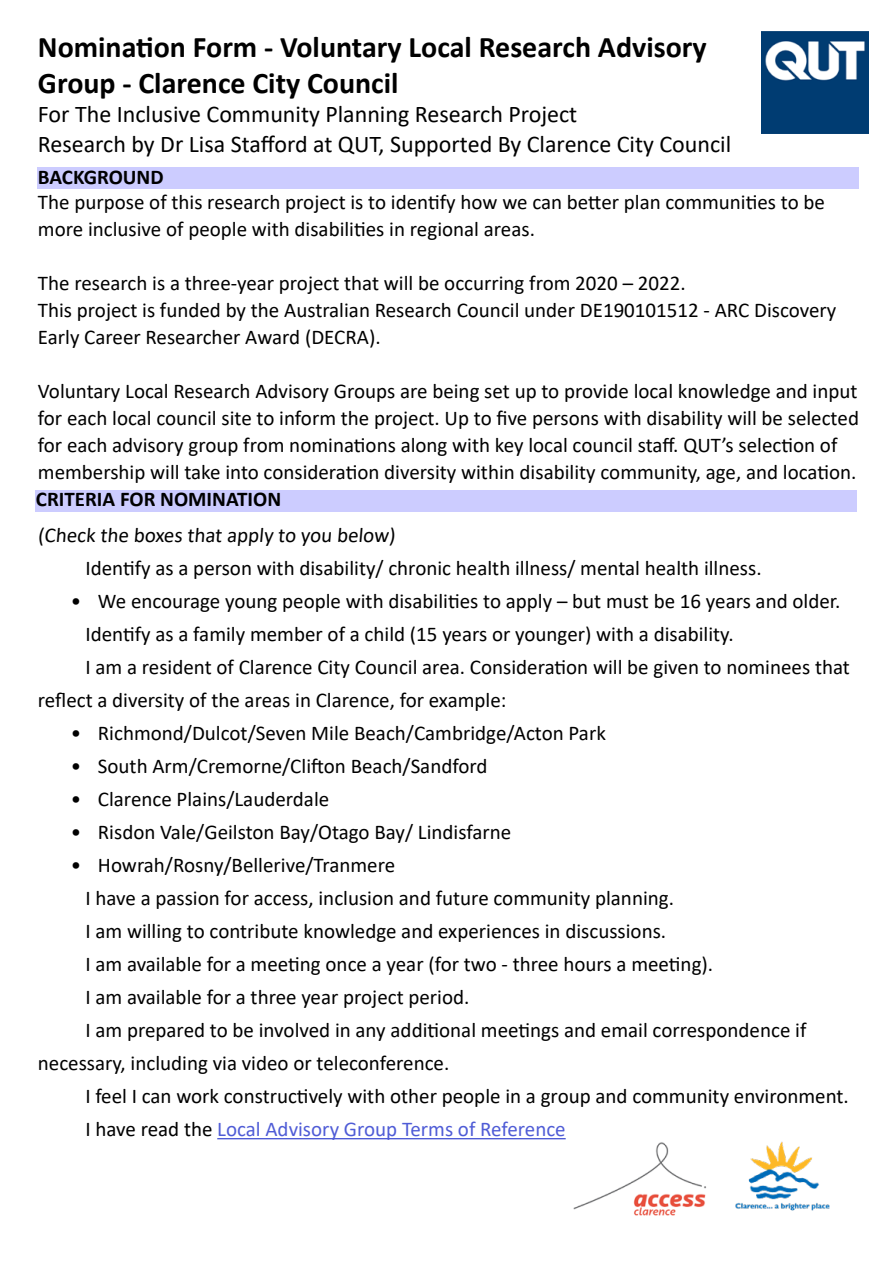
<style>
.page{position:relative;width:893px;height:1263px;background:#fff}
.page>*{position:absolute;margin:0;border:0;box-sizing:border-box;transform-origin:0 0}
.t1{font:700 30px/36px "Calibri";color:#000}
.t2{font:24px/30px "Calibri";color:#000}
.t3{font:21px/27px "Calibri";color:#000}
.t4{font:21px "Calibri";color:#4f5cd6}
.t5{font:700 21px "Calibri";color:#000}
.s1{color:#000}
</style>
<div class="page">
<img style="left:761px;top:31px;width:107px;height:103px">
<div style="left:38px;top:168px;width:821px;height:21px;background:#ccf"></div>
<div style="left:36px;top:490px;width:821px;height:21px;background:#ccf"></div>
<hr style="left:217px;top:1138px;width:349px;height:1px;background:#4f5cd6">
<img style="left:573px;top:1142px;width:133px;height:74px">
<img style="left:735px;top:1141px;width:95px;height:70px">
<h1 class="t1" style="left:38px;top:29px;width:670px">Nomination Form - Voluntary Local Research Advisory<br>Group - Clarence City Council</h1>
<p class="t2" style="left:38px;top:98px;width:695px">For The Inclusive Community Planning Research Project<br>Research by Dr Lisa Stafford at QUT, Supported By Clarence City Council</p>
<h2 class="t5" style="left:38px;top:162px;width:127px">BACKGROUND</h2>
<p class="t3" style="left:38px;top:188px;width:789px">The purpose of this research project is to identify how we can better plan communities to be more inclusive of people with disabilities in regional areas.</p>
<p class="t3" style="left:38px;top:269px;width:800px">The research is a three-year project that will be occurring from 2020 – 2022.<br>This project is funded by the Australian Research Council under DE190101512 - ARC Discovery<br>Early Career Researcher Award (DECRA).</p>
<p class="t3" style="left:38px;top:377px;width:823px">Voluntary Local Research Advisory Groups are being set up to provide local knowledge and input for each local council site to inform the project. Up to five persons with disability will be selected for each advisory group from nominations along with key local council staff. QUT’s selection of membership will take into consideration diversity within disability community, age, and location.</p>
<h2 class="t5" style="left:36px;top:484px;width:247px">CRITERIA FOR NOMINATION</h2>
<p class="t3" style="left:38px;top:521px;width:361px">(Check the boxes that apply to you below)</p>
<p class="t3" style="left:85px;top:554px;width:678px">Identify as a person with disability/ chronic health illness/ mental health illness.</p>
<p class="t3" style="left:71px;top:587px;width:771px">• We encourage young people with disabilities to apply – but must be 16 years and older.</p>
<p class="t3" style="left:85px;top:620px;width:650px">Identify as a family member of a child (15 years or younger) with a disability.</p>
<p class="t3" style="left:38px;top:650px;width:814px;line-height:33px;text-indent:47px">I am a resident of Clarence City Council area. Consideration will be given to nominees that reflect a diversity of the areas in Clarence, for example:</p>
<p class="t3" style="left:71px;top:719px;width:536px">• Richmond/Dulcot/Seven Mile Beach/Cambridge/Acton Park</p>
<p class="t3" style="left:71px;top:752px;width:418px">• South Arm/Cremorne/Clifton Beach/Sandford</p>
<p class="t3" style="left:71px;top:785px;width:260px">• Clarence Plains/Lauderdale</p>
<p class="t3" style="left:71px;top:818px;width:442px">• Risdon Vale/Geilston Bay/Otago Bay/ Lindisfarne</p>
<p class="t3" style="left:71px;top:851px;width:326px">• Howrah/Rosny/Bellerive/Tranmere</p>
<p class="t3" style="left:85px;top:884px;width:590px">I have a passion for access, inclusion and future community planning.</p>
<p class="t3" style="left:85px;top:917px;width:582px">I am willing to contribute knowledge and experiences in discussions.</p>
<p class="t3" style="left:85px;top:950px;width:629px">I am available for a meeting once a year (for two - three hours a meeting).</p>
<p class="t3" style="left:85px;top:983px;width:386px">I am available for a three year project period.</p>
<p class="t3" style="left:38px;top:1013px;width:770px;line-height:33px;text-indent:47px">I am prepared to be involved in any additional meetings and email correspondence if necessary, including via video or teleconference.</p>
<p class="t3" style="left:85px;top:1082px;width:765px">I feel I can work constructively with other people in a group and community environment.</p>
<p class="t4" style="left:85px;top:1114px;width:482px"><span class="s1">I have read the</span> Local Advisory Group Terms of Reference</p>
</div>
